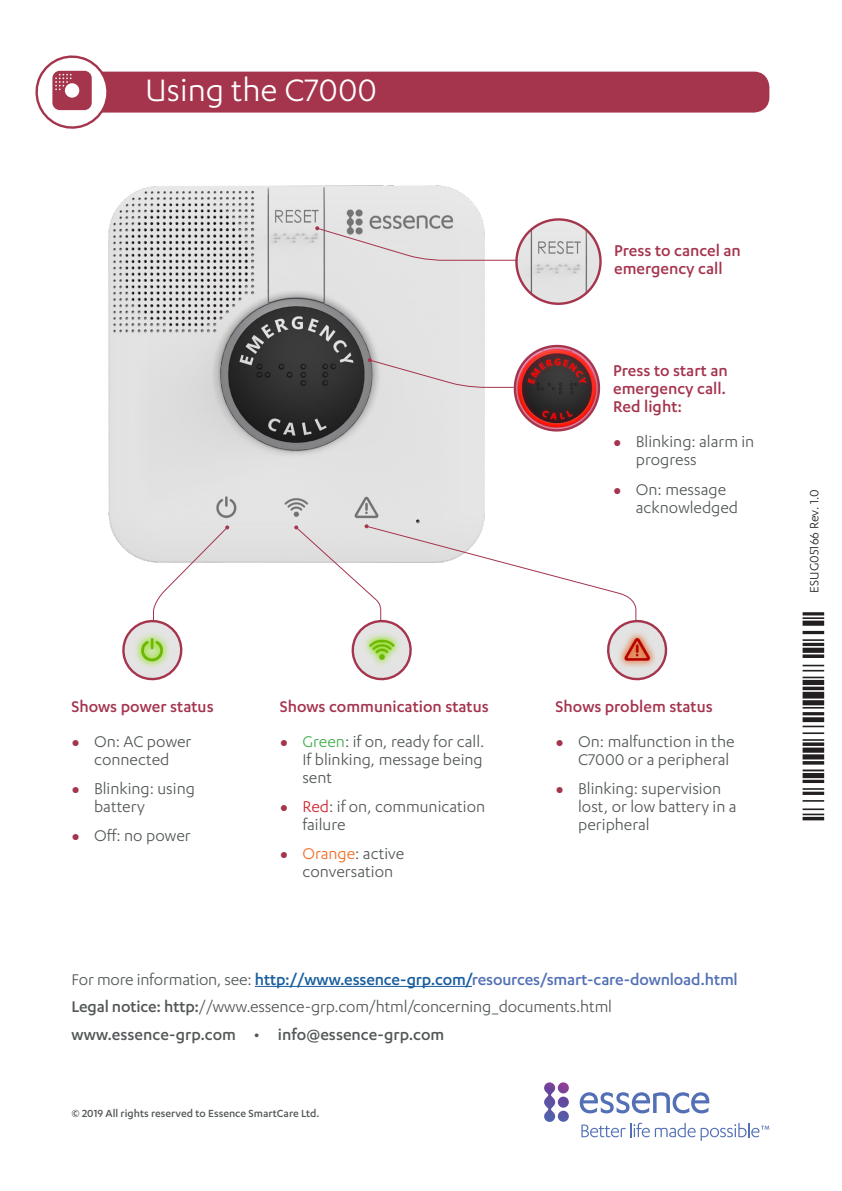
<style>
.page{position:relative;width:842px;height:1191px;background:#fff}
.page>*{position:absolute;margin:0;border:0;box-sizing:border-box;transform-origin:0 0}
.titulos_blanco{font:36px "Karbon";color:#fff}
.dot_list_1{font:18px/18px "Karbon";color:#535758}
.dot_list_1-2{font:500 18px/18px "Karbon";color:#a5344d;text-align:justify}
.dot_list_1-3{font:500 18px "Karbon";letter-spacing:-.01em;color:#5370b6}
.t1{font:500 18px "Karbon";color:#535758}
.t2{font:14px "Karbon";color:#231f20}
.dot_list_1-4{font:500 12px "Karbon";color:#535758}
.s1{font-family:"Arial";font-weight:900;font-size:14px;color:#a5344d}
.s2{color:#40ae49}
.s3{color:#d1232a}
.s4{color:#f36a21}
.s5{font-weight:400;color:#535758}
.s6{color:#175d9e}
.s7{font-weight:500}
</style>
<div class="page">
<img style="left:109px;top:186px;width:375px;height:376px">
<svg style="left:315px;top:210px;width:287px;height:103px"></svg>
<svg style="left:294px;top:524px;width:374px;height:157px"></svg>
<svg style="left:116px;top:525px;width:113px;height:156px"></svg>
<svg style="left:368px;top:337px;width:233px;height:102px"></svg>
<hr style="left:255px;top:986px;width:217px;height:1px;background:#175d9e">
<div style="left:72px;top:72px;width:697px;height:41px;background:#a5344d;border-radius:16px"></div>
<svg style="left:35px;top:55px;width:77px;height:74px"></svg>
<svg style="left:802px;top:612px;width:22px;height:208px"></svg>
<svg style="left:544px;top:1082px;width:25px;height:40px"></svg>
<svg style="left:580px;top:1092px;width:129px;height:21px"></svg>
<svg style="left:581px;top:1122px;width:188px;height:18px"></svg>
<p class="titulos_blanco" style="left:145px;top:70px;width:233px">Using the C7000</p>
<p class="dot_list_1-2" style="left:614px;top:241px;width:128px">Press to cancel an emergency call</p>
<p class="dot_list_1-2" style="left:613px;top:361px;width:116px">Press to start an emergency call.<br>Red light:</p>
<p class="dot_list_1" style="left:636px;top:432px;width:120px;text-indent:-23px"><span class="s1">●</span> Blinking: alarm in progress</p>
<p class="dot_list_1" style="left:636px;top:480px;width:104px;text-indent:-23px"><span class="s1">●</span> On: message acknowledged</p>
<p class="dot_list_1-2" style="left:71px;top:696px;width:144px">Shows power status</p>
<p class="dot_list_1" style="left:71px;top:732px;width:122px;text-align:center"><span class="s1">●</span> On: AC power connected</p>
<p class="dot_list_1" style="left:94px;top:779px;width:102px;text-indent:-23px"><span class="s1">●</span> Blinking: using battery</p>
<p class="dot_list_1" style="left:71px;top:826px;width:121px"><span class="s1">●</span> Off: no power</p>
<p class="dot_list_1-2" style="left:280px;top:696px;width:211px">Shows communication status</p>
<p class="dot_list_1" style="left:302px;top:732px;width:184px;text-align:justify;text-indent:-23px"><span class="s1">●</span> <span class="s2">Green</span>: if on, ready for call.<br>If blinking, message being sent</p>
<p class="dot_list_1" style="left:302px;top:797px;width:184px;text-indent:-23px"><span class="s1">●</span> <span class="s3">Red</span>: if on, communication failure</p>
<p class="dot_list_1" style="left:302px;top:844px;width:103px;text-indent:-23px"><span class="s1">●</span> <span class="s4">Orange</span>: active conversation</p>
<p class="dot_list_1-2" style="left:555px;top:696px;width:159px">Shows problem status</p>
<p class="dot_list_1" style="left:555px;top:732px;width:181px;text-align:right"><span class="s1">●</span> On: malfunction in the<br>C7000 or a peripheral</p>
<p class="dot_list_1" style="left:578px;top:779px;width:160px;text-indent:-23px"><span class="s1">●</span> Blinking: supervision lost, or low battery in a peripheral</p>
<p class="dot_list_1-3" style="left:71px;top:969px;width:668px"><span class="s5">For more information, see:</span> <span class="s6">http://www.essence-grp.com/</span>resources/smart-care-download.html</p>
<p class="dot_list_1" style="left:71px;top:997px;width:542px"><span class="s7">Legal notice: http:</span>//www.essence-grp.com/html/concerning_documents.html</p>
<p class="t1" style="left:71px;top:1024px;width:374px">www.essence-grp.com • info@essence-grp.com</p>
<p class="dot_list_1-4" style="left:71px;top:1106px;width:250px">© 2019 All rights reserved to Essence SmartCare Ltd.</p>
<p class="t2" style="left:806px;top:592px;width:104px;rotate:-90deg">ESUG05166 Rev. 1.0</p>
</div>
